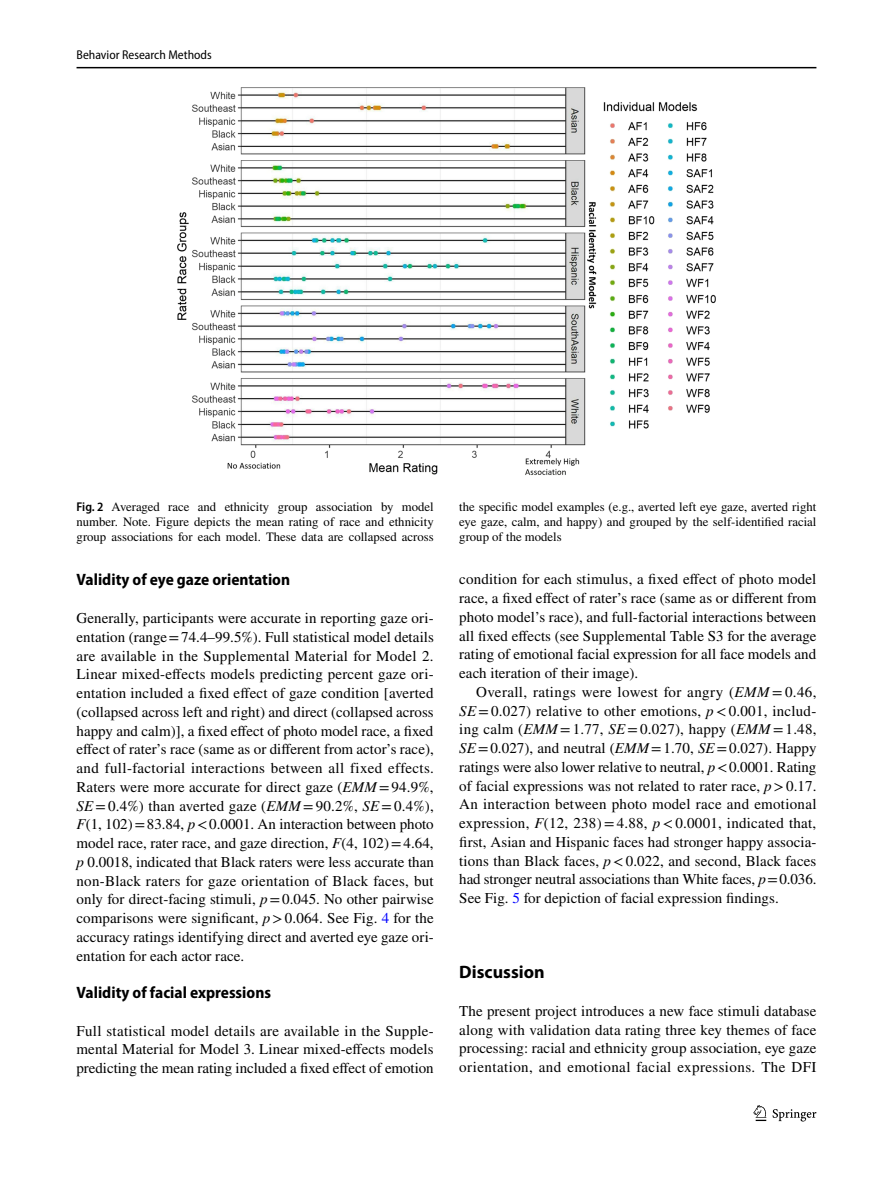
<style>
.page{position:relative;width:893px;height:1187px;background:#fff}
.page>*{position:absolute;margin:0;border:0;box-sizing:border-box;transform-origin:0 0}
.t1{font:700 18px "Myriad Pro";color:#000}
.t2{font:700 semi-condensed 16.5px "Myriad Pro";color:#000}
.t3{font:15px/18.8px "STIX";letter-spacing:.005em;color:#000;text-align:justify}
.t4{font:12.75px/15px "STIX";color:#000;text-align:justify}
.t5{font:semi-condensed 12.75px "Myriad Pro";color:#000}
.s1{font-family:"Myriad Pro";font-weight:600;font-stretch:semi-condensed}
.s2{font-style:italic}
.s3{color:#00f}
</style>
<div class="page">
<hr style="left:77px;top:67px;width:739px;height:1px;background:#000">
<svg style="left:753px;top:1105px;width:13px;height:15px"></svg>
<svg style="left:773px;top:1109px;width:43px;height:12px"></svg>
<img style="left:177px;top:87px;width:539px;height:388px">
<p class="t5" style="left:77px;top:48px;width:137px">Behavior Research Methods</p>
<p class="t4" style="left:77px;top:499px;width:359px"><span class="s1">Fig. 2</span> Averaged race and ethnicity group association by model number. Note. Figure depicts the mean rating of race and ethnicity group associations for each model. These data are collapsed across</p>
<p class="t4" style="left:459px;top:499px;width:359px">the specific model examples (e.g., averted left eye gaze, averted right eye gaze, calm, and happy) and grouped by the self-identified racial group of the models</p>
<p class="t2" style="left:77px;top:570px;width:215px">Validity of eye gaze orientation</p>
<p class="t3" style="left:77px;top:609px;width:359px">Generally, participants were accurate in reporting gaze ori&shy;entation (range=74.4–99.5%). Full statistical model details are available in the Supplemental Material for Model 2.<br>Linear mixed-effects models predicting percent gaze ori&shy;entation included a fixed effect of gaze condition [averted (collapsed across left and right) and direct (collapsed across happy and calm)], a fixed effect of photo model race, a fixed effect of rater’s race (same as or different from actor’s race), and full-factorial interactions between all fixed effects.<br>Raters were more accurate for direct gaze (<span class="s2">EMM</span> =94.9%, <span class="s2">SE</span>=0.4%) than averted gaze (<span class="s2">EMM</span> =90.2%, <span class="s2">SE</span>=0.4%), <span class="s2">F</span>(1, 102)=83.84, <span class="s2">p</span>&lt;0.0001. An interaction between photo model race, rater race, and gaze direction, <span class="s2">F</span>(4, 102)=4.64, <span class="s2">p</span> 0.0018, indicated that Black raters were less accurate than non-Black raters for gaze orientation of Black faces, but only for direct-facing stimuli, <span class="s2">p</span>=0.045. No other pairwise comparisons were significant, <span class="s2">p</span>&gt;0.064. See Fig. <span class="s3">4</span> for the accuracy ratings identifying direct and averted eye gaze ori&shy;entation for each actor race.</p>
<p class="t2" style="left:77px;top:983px;width:196px">Validity of facial expressions</p>
<p class="t3" style="left:77px;top:1022px;width:359px">Full statistical model details are available in the Supple&shy;mental Material for Model 3. Linear mixed-effects models predicting the mean rating included a fixed effect of emotion</p>
<p class="t3" style="left:459px;top:571px;width:359px">condition for each stimulus, a fixed effect of photo model race, a fixed effect of rater’s race (same as or different from photo model’s race), and full-factorial interactions between all fixed effects (see Supplemental Table S3 for the average rating of emotional facial expression for all face models and each iteration of their image).</p>
<p class="t3" style="left:459px;top:683px;width:359px;text-indent:17px">Overall, ratings were lowest for angry (<span class="s2">EMM</span> = 0.46, <span class="s2">SE</span>=0.027) relative to other emotions, <span class="s2">p</span>&lt;0.001, includ&shy;ing calm (<span class="s2">EMM</span> =1.77, <span class="s2">SE</span>=0.027), happy (<span class="s2">EMM</span> =1.48, <span class="s2">SE</span>=0.027), and neutral (<span class="s2">EMM</span>=1.70, <span class="s2">SE</span>=0.027). Happy ratings were also lower relative to neutral, <span class="s2">p</span>&lt;0.0001. Rating of facial expressions was not related to rater race, <span class="s2">p</span>&gt;0.17.<br>An interaction between photo model race and emotional expression, <span class="s2">F</span>(12, 238)=4.88, <span class="s2">p</span>&lt;0.0001, indicated that, first, Asian and Hispanic faces had stronger happy associa&shy;tions than Black faces, <span class="s2">p</span>&lt;0.022, and second, Black faces had stronger neutral associations than White faces, <span class="s2">p</span>=0.036.<br>See Fig. <span class="s3">5</span> for depiction of facial expression findings.</p>
<p class="t1" style="left:459px;top:960px;width:87px">Discussion</p>
<p class="t3" style="left:459px;top:1002px;width:359px">The present project introduces a new face stimuli database along with validation data rating three key themes of face processing: racial and ethnicity group association, eye gaze orientation, and emotional facial expressions. The DFI</p>
</div>
